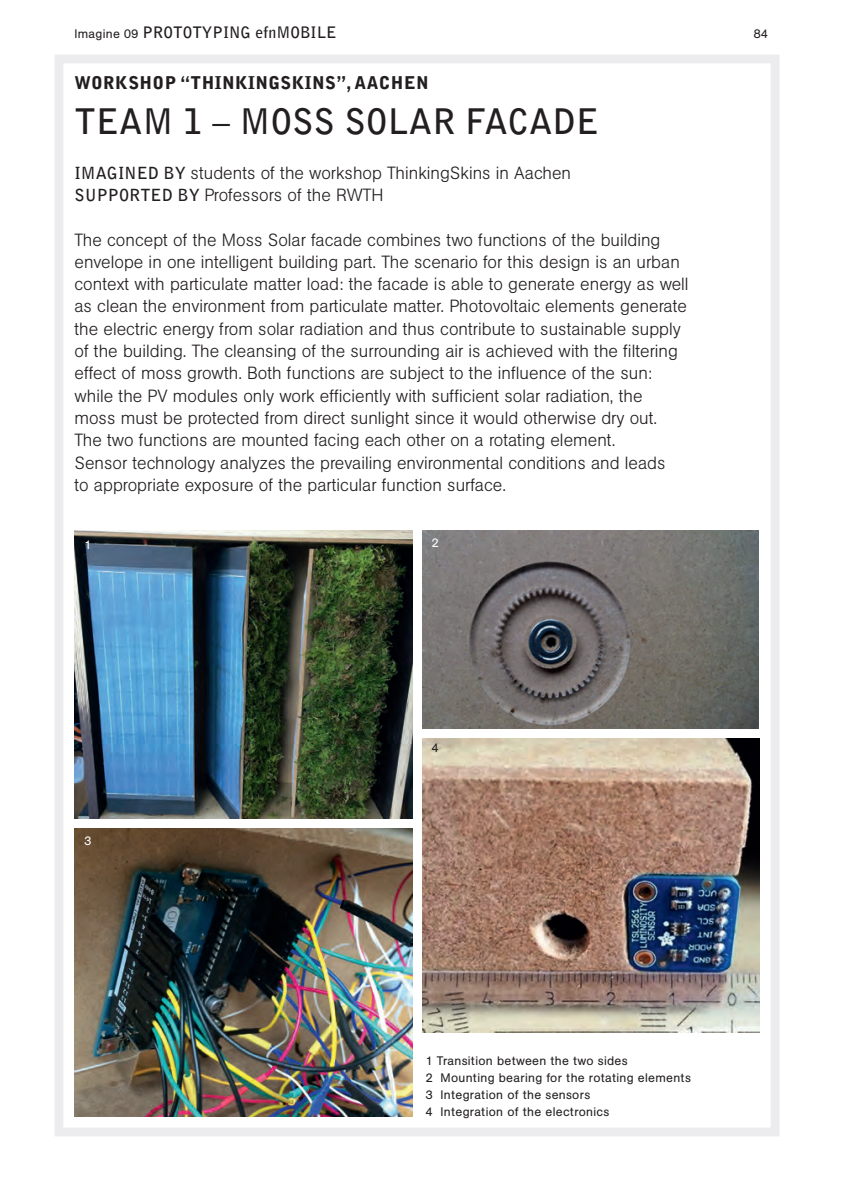
<style>
.page{position:relative;width:844px;height:1191px;background:#fff}
.page>*{position:absolute;margin:0;border:0;box-sizing:border-box;transform-origin:0 0}
.t1{font:700 35px "Bell Gothic Std";color:#231f20}
.t2{font:300 17.5px/22.4px "AG Buch BQ";letter-spacing:.005em;color:#231f20}
.t3{font:900 17.5px "Bell Gothic Std";letter-spacing:.025em;color:#231f20}
.t4{font:700 16.62px "Bell Gothic Std";color:#231f20}
.t5{font:700 15.75px "Bell Gothic Std";color:#231f20}
.t6{font:12.25px/17.2px "AG Buch BQ";letter-spacing:.025em;color:#231f20}
.t7{font:12.25px "AG Buch BQ";color:#fff}
.s1{font-family:"AG Buch BQ";font-weight:400;font-size:12.25px}
.s2{font-family:"Bell Gothic Std";font-weight:700;font-size:16.62px}
</style>
<div class="page">
<div style="left:55px;top:55px;width:724px;height:1081px;border:9px solid #ececee"></div>
<img style="left:422px;top:530px;width:336px;height:198px">
<img style="left:74px;top:828px;width:338px;height:288px">
<img style="left:422px;top:738px;width:337px;height:294px">
<img style="left:74px;top:530px;width:338px;height:288px">
<p class="t5" style="left:74px;top:23px;width:264px"><span class="s1">Imagine 09</span> PROTOTYPING EFNMOBILE</p>
<p class="t6" style="left:753px;top:25px;width:16px">84</p>
<p class="t3" style="left:74px;top:73px;width:356px">WORKSHOP “THINKINGSKINS”, AACHEN</p>
<h1 class="t1" style="left:74px;top:100px;width:25px">TEAM</h1>
<h1 class="t1" style="left:183px;top:100px;width:369px">1 – MOSS SOLAR FACADE</h1>
<p class="t4" style="left:74px;top:162px;width:43px">I MAGIN</p>
<p class="t2" style="left:74px;top:161px;width:498px;text-indent:62px"><span class="s2">ED BY</span> students of the workshop ThinkingSkins in Aachen<br><span class="s2">SU PPORTED BY</span> Professors of the RWTH</p>
<p class="t2" style="left:74px;top:228px;width:615px">The concept of the Moss Solar facade combines two functions of the building envelope in one intelligent building part. The scenario for this design is an urban context with particulate matter load: the facade is able to generate energy as well as clean the environment from particulate matter. Photovoltaic elements generate the electric energy from solar radiation and thus contribute to sustainable supply of the building. The cleansing of the surrounding air is achieved with the filtering effect of moss growth. Both functions are subject to the influence of the sun: while the PV modules only work efficiently with sufficient solar radiation, the<br>moss must be protected from direct sunlight since it would otherwise dry out.<br>The two functions are mounted facing each other on a rotating element.<br>Sensor technology analyzes the prevailing environmental conditions and leads<br>to appropriate exposure of the particular function surface.</p>
<p class="t7" style="left:84px;top:538px;width:8px">1</p>
<p class="t7" style="left:84px;top:833px;width:8px">3</p>
<p class="t7" style="left:432px;top:536px;width:8px">2</p>
<p class="t6" style="left:432px;top:739px;width:8px">4</p>
<p class="t6" style="left:426px;top:1052px;width:266px">1 Transition between the two sides<br>2 Mounting bearing for the rotating elements 3 Integration of the sensors<br>4 Integration of the electronics</p>
</div>
